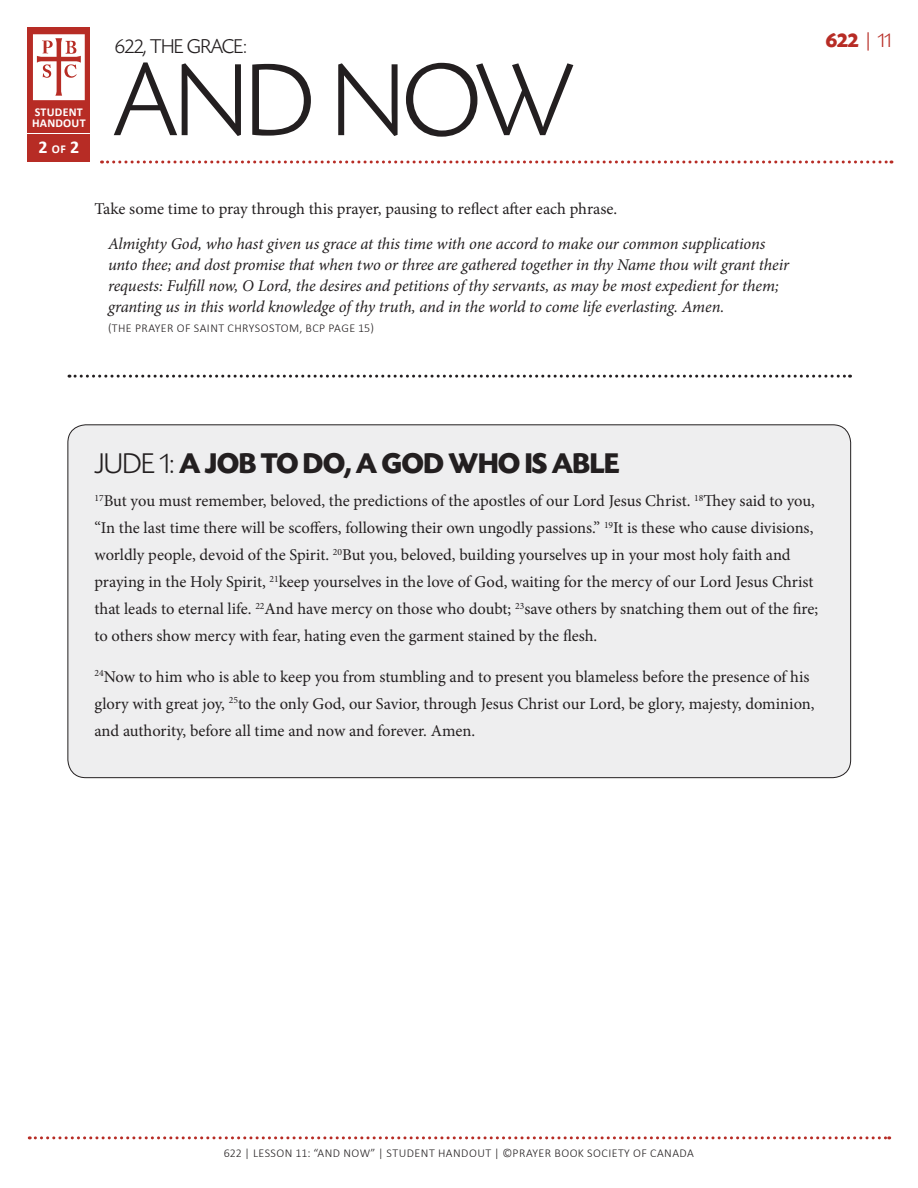
<style>
.page{position:relative;width:918px;height:1188px;background:#fff}
.page>*{position:absolute;margin:0;border:0;box-sizing:border-box;transform-origin:0 0}
._622-body{font:300 108px "Today SHOP";color:#231f20}
._622-sub-bold{font:700 30px "Today SHOP";color:#231f20}
.t1{font:300 21px "Today SHOP";color:#231f20}
.t2{font:700 21px "Today SHOP";color:#b72c25}
.t3{font:700 18px "Calibri";color:#fff}
._622-base{font:16.5px/27px "Minion Pro";letter-spacing:-.005em;color:#231f20}
._622-base-indent-ita{font:italic 16.5px/21px "Minion Pro";letter-spacing:-.01em;color:#231f20}
._622-base-indent-red{font:16.5px "Minion Pro";color:#231f20}
._622-base-indent-ita-2{font:300 12px "Calibri";letter-spacing:.04em;color:#231f20}
.t4{font:700 12px "Calibri";letter-spacing:.02em;color:#fff}
.s1{font-size:12px}
.s2{font-family:"Calibri";font-weight:300}
.s3{font-weight:300}
</style>
<div class="page">
<div style="left:28px;top:27px;width:62px;height:135px;background:#b72c25"></div>
<hr style="left:26px;top:133px;width:64px;height:1px;background:#fff">
<svg style="left:102px;top:160px;width:790px;height:4px"></svg>
<svg style="left:33px;top:34px;width:52px;height:66px;background:#efd2d1"></svg>
<svg style="left:29px;top:1136px;width:861px;height:3px"></svg>
<div style="left:68px;top:425px;width:783px;height:353px;background:#eeeeef;border-radius:18px"></div>
<svg style="left:69px;top:375px;width:782px;height:3px"></svg>
<p class="t4" style="left:35px;top:105px;width:49px">STUDENT</p>
<p class="t3" style="left:38px;top:136px;width:42px">2 <span class="s1">OF</span> 2</p>
<p class="t4" style="left:32px;top:115px;width:55px">HANDOUT</p>
<p class="t1" style="left:115px;top:35px;width:133px">622, THE GRACE:</p>
<p class="_622-body" style="left:115px;top:44px;width:460px">AND NOW</p>
<p class="_622-base-indent-red" style="left:94px;top:198px;width:524px">Take some time to pray through this prayer, pausing to reflect after each phrase.</p>
<p class="_622-base-indent-ita" style="left:108px;top:233px;width:683px">Almighty God, who hast given us grace at this time with one accord to make our common supplications unto thee; and dost promise that when two or three are gathered together in thy Name thou wilt grant their requests: Fulfill now, O Lord, the desires and petitions of thy servants, as may be most expedient for them; granting us in this world knowledge of thy truth, and in the world to come life everlasting. Amen.</p>
<p class="_622-base-indent-ita-2" style="left:108px;top:321px;width:267px">(THE PRAYER OF SAINT CHRYSOSTOM, BCP PAGE 15)</p>
<p class="t2" style="left:826px;top:30px;width:67px">622 <span class="s2">|</span> <span class="s3">11</span></p>
<p class="_622-sub-bold" style="left:94px;top:448px;width:526px"><span class="s3">JUDE 1:</span> A JOB TO DO, A GOD WHO IS ABLE</p>
<p class="_622-base" style="left:94px;top:488px;width:725px"><sup>17</sup>But you must remember, beloved, the predictions of the apostles of our Lord Jesus Christ. <sup>18</sup>They said to you, “In the last time there will be scoffers, following their own ungodly passions.” <sup>19</sup>It is these who cause divisions, worldly people, devoid of the Spirit. <sup>20</sup>But you, beloved, building yourselves up in your most holy faith and praying in the Holy Spirit, <sup>21</sup>keep yourselves in the love of God, waiting for the mercy of our Lord Jesus Christ that leads to eternal life. <sup>22</sup>And have mercy on those who doubt; <sup>23</sup>save others by snatching them out of the fire; to others show mercy with fear, hating even the garment stained by the flesh.</p>
<p class="_622-base" style="left:94px;top:663px;width:722px"><sup>24</sup>Now to him who is able to keep you from stumbling and to present you blameless before the presence of his glory with great joy, <sup>25</sup>to the only God, our Savior, through Jesus Christ our Lord, be glory, majesty, dominion, and authority, before all time and now and forever. Amen.</p>
<p class="_622-base-indent-ita-2" style="left:224px;top:1146px;width:472px">622 | LESSON 11: “AND NOW” | STUDENT HANDOUT | ©PRAYER BOOK SOCIETY OF CANADA</p>
</div>
